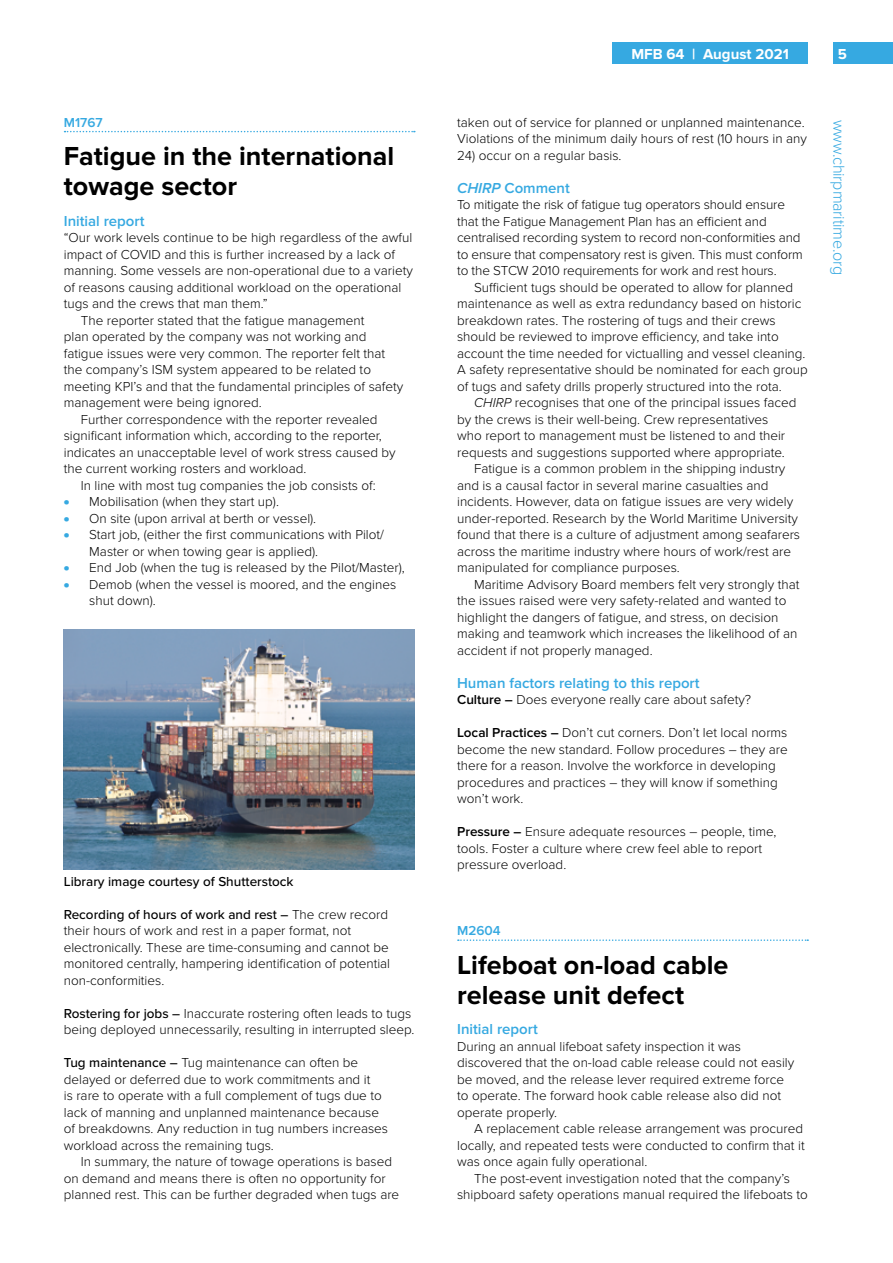
<style>
.page{position:relative;width:893px;height:1263px;background:#fff}
.page>*{position:absolute;margin:0;border:0;box-sizing:border-box;transform-origin:0 0}
.t1{font:700 27px/30px "Proxima Nova";color:#000}
.t2{font:300 16.5px "Proxima Nova";letter-spacing:-.01em;color:#36a9e1}
.t3{font:600 15px "Proxima Nova";color:#36a9e1}
.t4{font:700 15px "Proxima Nova";color:#fff}
.t5{font:300 13.5px/16.5px "Proxima Nova";color:#000}
.t6{font:500 13.5px "Proxima Nova";color:#000}
.t7{font:600 13.5px "Proxima Nova";color:#36a9e1}
.s1{font-family:"Agenda";font-weight:700;color:#36a9e1}
.s2{font-weight:500}
.s3{font-style:italic}
.s4{font-weight:600}
</style>
<div class="page">
<div style="left:612px;top:43px;width:196px;height:21px;background:#36a9e1"></div>
<div style="left:833px;top:43px;width:60px;height:21px;background:#36a9e1"></div>
<svg style="left:65px;top:131px;width:350px;height:1px"></svg>
<img style="left:64px;top:629px;width:351px;height:240px">
<svg style="left:458px;top:939px;width:350px;height:2px"></svg>
<p class="t7" style="left:64px;top:114px;width:40px">M1767</p>
<h1 class="t1" style="left:64px;top:142px;width:332px">Fatigue in the international towage sector</h1>
<p class="t3" style="left:64px;top:212px;width:82px">Initial report</p>
<p class="t5" style="left:64px;top:230px;width:350px">“Our work levels continue to be high regardless of the awful</p>
<p class="t5" style="left:64px;top:246px;width:333px">impact of COVID and this is further increased by a lack of</p>
<p class="t5" style="left:64px;top:263px;width:351px">manning. Some vessels are non-operational due to a variety</p>
<p class="t5" style="left:64px;top:279px;width:339px">of reasons causing additional workload on the operational</p>
<p class="t5" style="left:64px;top:296px;width:205px">tugs and the crews that man them.”</p>
<p class="t5" style="left:81px;top:312px;width:285px">The reporter stated that the fatigue management</p>
<p class="t5" style="left:64px;top:329px;width:304px">plan operated by the company was not working and</p>
<p class="t5" style="left:64px;top:345px;width:323px">fatigue issues were very common. The reporter felt that</p>
<p class="t5" style="left:64px;top:362px;width:309px">the company’s ISM system appeared to be related to</p>
<p class="t5" style="left:64px;top:378px;width:341px">meeting KPI’s and that the fundamental principles of safety</p>
<p class="t5" style="left:64px;top:395px;width:199px">management were being ignored.</p>
<p class="t5" style="left:81px;top:411px;width:298px">Further correspondence with the reporter revealed</p>
<p class="t5" style="left:64px;top:428px;width:320px">significant information which, according to the reporter,</p>
<p class="t5" style="left:64px;top:444px;width:334px">indicates an unacceptable level of work stress caused by</p>
<p class="t5" style="left:64px;top:461px;width:244px">the current working rosters and workload.</p>
<p class="t5" style="left:81px;top:477px;width:296px">In line with most tug companies the job consists of:</p>
<p class="t5" style="left:64px;top:494px;width:217px"><span class="s1">•</span> Mobilisation (when they start up).</p>
<p class="t5" style="left:64px;top:510px;width:254px"><span class="s1">•</span> On site (upon arrival at berth or vessel).</p>
<p class="t5" style="left:89px;top:527px;width:296px;text-indent:-26px"><span class="s1">•</span> Start job, (either the first communications with Pilot/<br>Master or when towing gear is applied).</p>
<p class="t5" style="left:64px;top:560px;width:343px"><span class="s1">•</span> End Job (when the tug is released by the Pilot/Master),</p>
<p class="t5" style="left:89px;top:576px;width:308px;text-indent:-26px"><span class="s1">•</span> Demob (when the vessel is moored, and the engines shut down).</p>
<p class="t6" style="left:64px;top:873px;width:231px">Library image courtesy of Shutterstock</p>
<p class="t5" style="left:64px;top:906px;width:328px"><span class="s2">Recording of hours of work and rest –</span> The crew record their hours of work and rest in a paper format, not electronically. These are time-consuming and cannot be monitored centrally, hampering identification of potential non-conformities.</p>
<p class="t5" style="left:64px;top:1005px;width:352px"><span class="s2">Rostering for jobs –</span> Inaccurate rostering often leads to tugs being deployed unnecessarily, resulting in interrupted sleep.</p>
<p class="t5" style="left:64px;top:1055px;width:326px"><span class="s2">Tug maintenance –</span> Tug maintenance can often be delayed or deferred due to work commitments and it<br>is rare to operate with a full complement of tugs due to lack of manning and unplanned maintenance because of breakdowns. Any reduction in tug numbers increases workload across the remaining tugs.</p>
<p class="t5" style="left:64px;top:1154px;width:337px;text-indent:17px">In summary, the nature of towage operations is based on demand and means there is often no opportunity for planned rest. This can be further degraded when tugs are</p>
<p class="t4" style="left:631px;top:45px;width:159px">MFB 64 | August 2021</p>
<p class="t4" style="left:838px;top:45px;width:11px">5</p>
<p class="t5" style="left:457px;top:114px;width:351px">taken out of service for planned or unplanned maintenance.<br>Violations of the minimum daily hours of rest (10 hours in any</p>
<p class="t5" style="left:457px;top:147px;width:166px">24) occur on a regular basis.</p>
<p class="t3" style="left:457px;top:179px;width:114px"><span class="s3">CHIRP</span> Comment</p>
<p class="t5" style="left:457px;top:197px;width:347px">To mitigate the risk of fatigue tug operators should ensure that the Fatigue Management Plan has an efficient and centralised recording system to record non-conformities and to ensure that compensatory rest is given. This must conform to the STCW 2010 requirements for work and rest hours.</p>
<p class="t5" style="left:457px;top:279px;width:352px;text-indent:17px">Sufficient tugs should be operated to allow for planned maintenance as well as extra redundancy based on historic breakdown rates. The rostering of tugs and their crews should be reviewed to improve efficiency, and take into account the time needed for victualling and vessel cleaning.<br>A safety representative should be nominated for each group of tugs and safety drills properly structured into the rota.</p>
<p class="t5" style="left:474px;top:395px;width:324px"><span class="s3">CHIRP</span> recognises that one of the principal issues faced</p>
<p class="t5" style="left:457px;top:411px;width:313px">by the crews is their well-being. Crew representatives</p>
<p class="t5" style="left:457px;top:428px;width:330px">who report to management must be listened to and their</p>
<p class="t5" style="left:457px;top:444px;width:329px">requests and suggestions supported where appropriate.</p>
<p class="t5" style="left:474px;top:461px;width:313px">Fatigue is a common problem in the shipping industry</p>
<p class="t5" style="left:457px;top:477px;width:313px">and is a causal factor in several marine casualties and</p>
<p class="t5" style="left:457px;top:494px;width:338px">incidents. However, data on fatigue issues are very widely</p>
<p class="t5" style="left:457px;top:510px;width:342px">under-reported. Research by the World Maritime University</p>
<p class="t5" style="left:457px;top:527px;width:344px">found that there is a culture of adjustment among seafarers</p>
<p class="t5" style="left:457px;top:543px;width:336px">across the maritime industry where hours of work/rest are</p>
<p class="t5" style="left:457px;top:560px;width:224px">manipulated for compliance purposes.</p>
<p class="t5" style="left:474px;top:576px;width:327px">Maritime Advisory Board members felt very strongly that</p>
<p class="t5" style="left:457px;top:593px;width:331px">the issues raised were very safety-related and wanted to</p>
<p class="t5" style="left:457px;top:609px;width:323px">highlight the dangers of fatigue, and stress, on decision</p>
<p class="t5" style="left:457px;top:626px;width:342px">making and teamwork which increases the likelihood of an</p>
<p class="t5" style="left:457px;top:642px;width:197px">accident if not properly managed.</p>
<p class="t3" style="left:457px;top:674px;width:244px">Human factors relating to this report</p>
<p class="t5" style="left:457px;top:692px;width:296px"><span class="s4">Culture –</span> Does everyone really care about safety?</p>
<p class="t5" style="left:457px;top:725px;width:332px"><span class="s4">Local Practices –</span> Don’t cut corners. Don’t let local norms become the new standard. Follow procedures – they are there for a reason. Involve the workforce in developing procedures and practices – they will know if something won’t work.</p>
<p class="t5" style="left:457px;top:824px;width:321px"><span class="s4">Pressure –</span> Ensure adequate resources – people, time, tools. Foster a culture where crew feel able to report pressure overload.</p>
<p class="t7" style="left:457px;top:923px;width:45px">M2604</p>
<h1 class="t1" style="left:457px;top:951px;width:273px">Lifeboat on-load cable release unit defect</h1>
<p class="t3" style="left:457px;top:1020px;width:82px">Initial report</p>
<p class="t5" style="left:457px;top:1038px;width:339px">During an annual lifeboat safety inspection it was discovered that the on-load cable release could not easily be moved, and the release lever required extreme force to operate. The forward hook cable release also did not operate properly.</p>
<p class="t5" style="left:457px;top:1121px;width:349px;text-align:justify;text-indent:17px">A replacement cable release arrangement was procured locally, and repeated tests were conducted to confirm that it was once again fully operational.</p>
<p class="t5" style="left:457px;top:1170px;width:352px;text-align:center">The post-event investigation noted that the company’s shipboard safety operations manual required the lifeboats to</p>
<p class="t2" style="left:848px;top:120px;width:157px;rotate:90deg">www.chirpmaritime.org</p>
</div>
